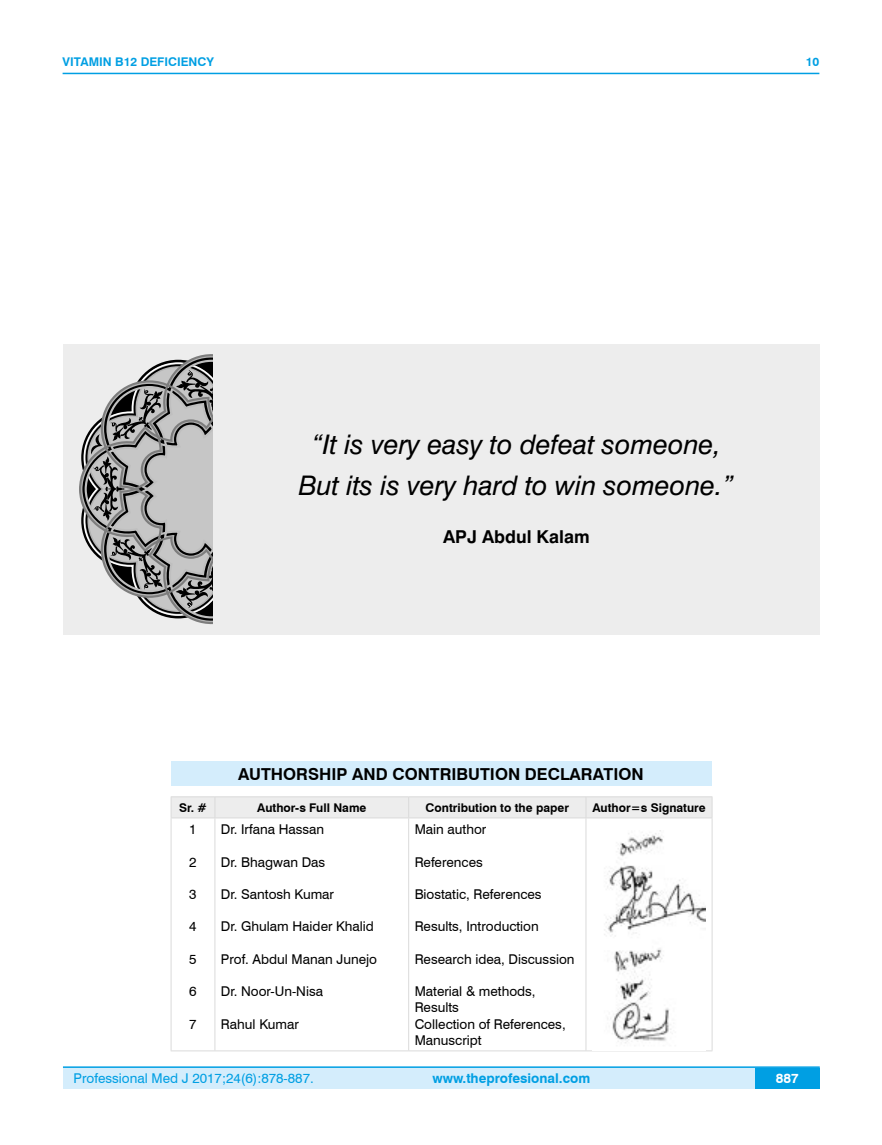
<style>
.page{position:relative;width:882px;height:1145px;background:#fff}
.page>*{position:absolute;margin:0;border:0;box-sizing:border-box;transform-origin:0 0}
.t1{font:italic 27px/40.5px "Swiss 721 BT";color:#000;text-align:center}
.t2{font:700 17.7px "Swiss 721 BT";color:#000}
.t3{font:700 16.5px "Swiss 721 BT";color:#000}
.t4{font:13.5px/16.2px "Swiss 721 BT";color:#000}
.t5{font:13.5px "Swiss 721 BT";color:#009fe3}
.t6{font:700 13.5px "Swiss 721 BT";color:#009fe3}
.t7{font:700 13.5px "Swiss 721 BT";color:#fff}
.t8{font:700 12px "Swiss 721 BT";color:#000}
.t9{font:700 12px "Swiss 721 BT";color:#009fe3}
</style>
<div class="page">
<div style="left:63px;top:1067px;width:756px;height:21px;background:#d4edfc"></div>
<hr style="left:63px;top:1066px;width:756px;height:2px;background:#009fe3">
<div style="left:754px;top:1068px;width:65px;height:20px;background:#009fe3"></div>
<hr style="left:63px;top:73px;width:756px;height:1px;background:#009fe3">
<div style="left:171px;top:761px;width:540px;height:25px;background:#d4edfc"></div>
<hr style="left:171px;top:796px;width:44px;height:1px;background:#dadada">
<hr style="left:215px;top:796px;width:193px;height:1px;background:#dadada">
<hr style="left:408px;top:796px;width:177px;height:1px;background:#dadada">
<hr style="left:585px;top:796px;width:127px;height:1px;background:#dadada">
<div style="left:171px;top:797px;width:541px;height:20px;background:#ededed"></div>
<hr style="left:171px;top:817px;width:44px;height:1px;background:#dadada">
<hr style="left:171px;top:818px;width:1px;height:232px;background:#dadada">
<hr style="left:215px;top:817px;width:193px;height:1px;background:#dadada">
<hr style="left:214px;top:818px;width:1px;height:232px;background:#dadada">
<hr style="left:408px;top:817px;width:177px;height:1px;background:#dadada">
<hr style="left:408px;top:818px;width:1px;height:232px;background:#dadada">
<hr style="left:585px;top:817px;width:127px;height:1px;background:#dadada">
<hr style="left:585px;top:818px;width:1px;height:232px;background:#dadada">
<hr style="left:711px;top:818px;width:1px;height:232px;background:#dadada">
<hr style="left:171px;top:1050px;width:44px;height:1px;background:#dadada">
<hr style="left:215px;top:1050px;width:193px;height:1px;background:#dadada">
<hr style="left:408px;top:1050px;width:177px;height:1px;background:#dadada">
<hr style="left:585px;top:1050px;width:127px;height:1px;background:#dadada">
<img style="left:604px;top:830px;width:101px;height:213px">
<div style="left:63px;top:344px;width:756px;height:290px;background:#ededed"></div>
<svg style="left:79px;top:354px;width:134px;height:271px"></svg>
<svg style="left:176px;top:370px;width:37px;height:42px;background:#7f7f7f"></svg>
<svg style="left:110px;top:537px;width:52px;height:52px;background:#767676"></svg>
<svg style="left:175px;top:566px;width:38px;height:42px;background:#7e7e7e"></svg>
<svg style="left:89px;top:389px;width:73px;height:132px;background:#8e8e8e"></svg>
<p class="t9" style="left:63px;top:53px;width:153px">VITAMIN B12 DEFICIENCY</p>
<p class="t9" style="left:805px;top:53px;width:15px">10</p>
<h1 class="t1" style="left:298px;top:424px;width:436px">“It is very easy to defeat someone,<br>But its is very hard to win someone.”</h1>
<h2 class="t2" style="left:443px;top:525px;width:148px">APJ Abdul Kalam</h2>
<p class="t3" style="left:238px;top:762px;width:406px">AUTHORSHIP AND CONTRIBUTION DECLARATION</p>
<p class="t8" style="left:179px;top:799px;width:29px">Sr. #</p>
<p class="t8" style="left:257px;top:799px;width:111px">Author-s Full Name</p>
<p class="t8" style="left:425px;top:799px;width:145px">Contribution to the paper</p>
<p class="t8" style="left:592px;top:799px;width:115px">Author=s Signature</p>
<p class="t4" style="left:189px;top:820px;width:9px">1</p>
<p class="t4" style="left:189px;top:853px;width:9px">2</p>
<p class="t4" style="left:189px;top:885px;width:9px">3</p>
<p class="t4" style="left:189px;top:918px;width:9px">4</p>
<p class="t4" style="left:189px;top:950px;width:9px">5</p>
<p class="t4" style="left:189px;top:982px;width:9px">6</p>
<p class="t4" style="left:189px;top:1015px;width:9px">7</p>
<p class="t4" style="left:221px;top:820px;width:105px">Dr. Irfana Hassan</p>
<p class="t4" style="left:221px;top:853px;width:106px">Dr. Bhagwan Das</p>
<p class="t4" style="left:221px;top:885px;width:115px">Dr. Santosh Kumar</p>
<p class="t4" style="left:221px;top:918px;width:154px">Dr. Ghulam Haider Khalid</p>
<p class="t4" style="left:221px;top:950px;width:158px">Prof. Abdul Manan Junejo</p>
<p class="t4" style="left:221px;top:982px;width:104px">Dr. Noor-Un-Nisa</p>
<p class="t4" style="left:221px;top:1015px;width:79px">Rahul Kumar</p>
<p class="t4" style="left:414px;top:820px;width:73px">Main author</p>
<p class="t4" style="left:414px;top:853px;width:70px">References</p>
<p class="t4" style="left:414px;top:885px;width:128px">Biostatic, References</p>
<p class="t4" style="left:414px;top:918px;width:126px">Results, Introduction</p>
<p class="t4" style="left:414px;top:950px;width:161px">Research idea, Discussion</p>
<p class="t4" style="left:414px;top:982px;width:152px">Material &amp; methods,<br>Results<br>Collection of References,<br>Manuscript</p>
<p class="t5" style="left:74px;top:1069px;width:241px">Professional Med J 2017;24(6):878-887.</p>
<p class="t6" style="left:432px;top:1069px;width:159px">www.theprofesional.com</p>
<p class="t7" style="left:775px;top:1069px;width:24px">887</p>
</div>
